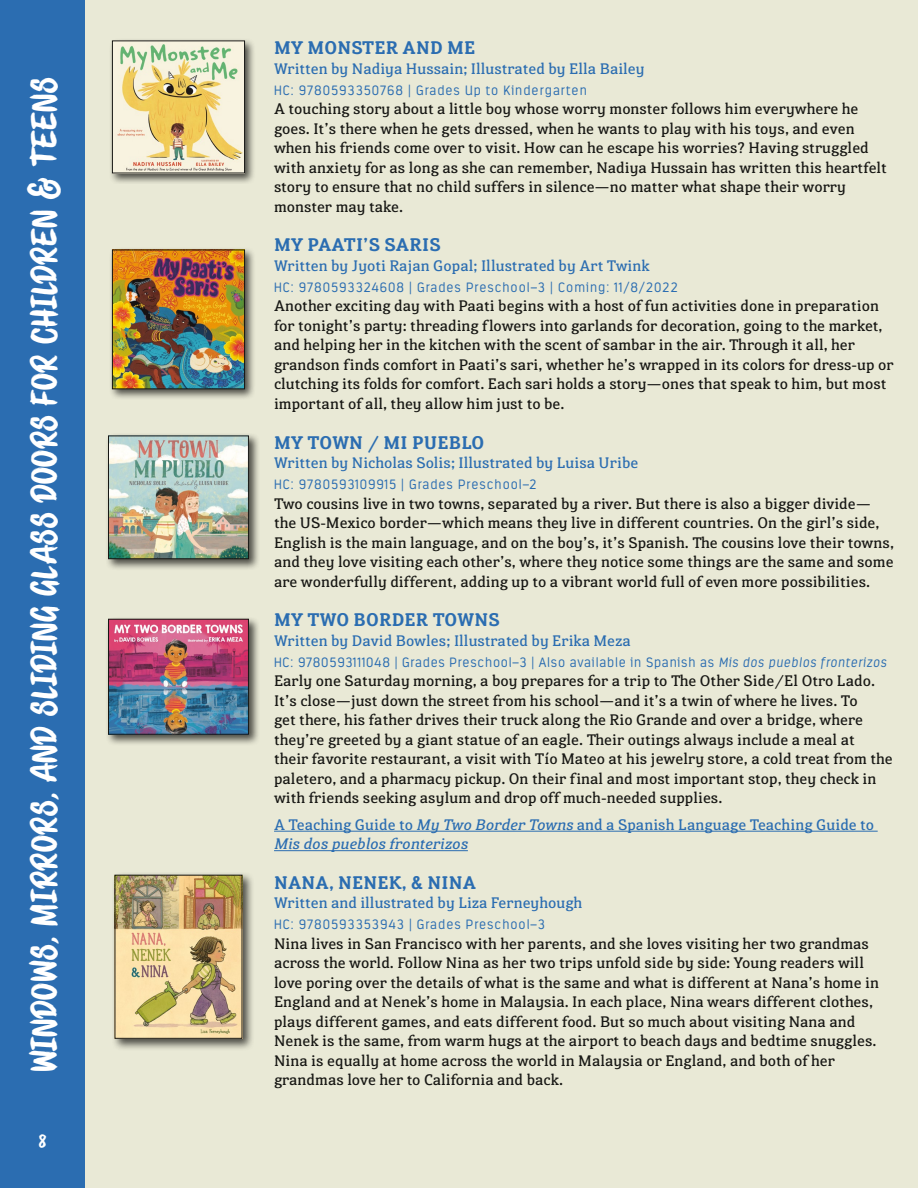
<style>
.page{position:relative;width:918px;height:1188px;background:#fff}
.page>*{position:absolute;margin:0;border:0;box-sizing:border-box;transform-origin:0 0}
.t1{font:33px "STAYBOLD";letter-spacing:.02em;color:#fff}
.Book_-_BODY{font:700 18px "Susan Classic";letter-spacing:.01em;color:#2b6db1}
.t2{font:16.5px "STAYBOLD";color:#fff}
.Book_-_BODY-2{font:15px/19.5px "Susan Classic";color:#171714}
.Book_-_BODY-3{font:15px/19.5px "Susan Classic";color:#2b6db1}
.Book_-_BODY-4{font:300 13.5px "Estandar Rd";letter-spacing:.075em;color:#2b6db1}
.s1{font-style:italic}
</style>
<div class="page">
<div style="left:0;top:0;width:884px;height:1188px;background:#2b6db1"></div>
<div style="left:85px;top:0;width:833px;height:1188px;background:#e9e9d6"></div>
<hr style="left:274px;top:831px;width:604px;height:1px;background:#2b6db1">
<hr style="left:274px;top:850px;width:194px;height:1px;background:#2b6db1">
<div style="left:105px;top:433px;width:155px;height:137px;background:#171714;opacity:.75"></div>
<img style="left:110px;top:438px;width:137px;height:119px">
<div style="left:108px;top:436px;width:141px;height:123px;border:1px solid #171714"></div>
<div style="left:105px;top:616px;width:155px;height:130px;background:#171714;opacity:.75"></div>
<img style="left:110px;top:621px;width:137px;height:112px">
<div style="left:108px;top:619px;width:141px;height:116px;border:1px solid #171714"></div>
<div style="left:112px;top:872px;width:143px;height:179px;background:#171714;opacity:.75"></div>
<img style="left:117px;top:877px;width:123px;height:160px">
<div style="left:115px;top:875px;width:127px;height:164px;border:1px solid #171714"></div>
<div style="left:109px;top:37px;width:147px;height:147px;background:#171714;opacity:.75"></div>
<img style="left:114px;top:42px;width:129px;height:129px">
<div style="left:112px;top:40px;width:133px;height:133px;border:1px solid #171714"></div>
<div style="left:109px;top:246px;width:147px;height:154px;background:#171714;opacity:.75"></div>
<img style="left:114px;top:252px;width:129px;height:135px">
<div style="left:112px;top:250px;width:133px;height:139px;border:1px solid #171714"></div>
<h1 class="t1" style="left:25px;top:1072px;width:996px;rotate:-90deg">WINDOWS, MIRRORS, AND SLIDING GLASS DOORS FOR CHILDREN &amp; TEENS</h1>
<p class="t2" style="left:39px;top:1132px;width:9px">8</p>
<p class="Book_-_BODY" style="left:274px;top:36px;width:203px">MY MONSTER AND ME</p>
<p class="Book_-_BODY-3" style="left:274px;top:58px;width:372px">Written by Nadiya Hussain; Illustrated by Ella Bailey</p>
<p class="Book_-_BODY-4" style="left:274px;top:82px;width:314px">HC: 9780593350768 | Grades Up to Kindergarten</p>
<p class="Book_-_BODY-2" style="left:274px;top:99px;width:614px">A touching story about a little boy whose worry monster follows him everywhere he goes. It’s there when he gets dressed, when he wants to play with his toys, and even when his friends come over to visit. How can he escape his worries? Having struggled with anxiety for as long as she can remember, Nadiya Hussain has written this heartfelt story to ensure that no child suffers in silence—no matter what shape their worry monster may take.</p>
<p class="Book_-_BODY" style="left:274px;top:233px;width:168px">MY PAATI’S SARIS</p>
<p class="Book_-_BODY-3" style="left:274px;top:256px;width:377px">Written by Jyoti Rajan Gopal; Illustrated by Art Twink</p>
<p class="Book_-_BODY-4" style="left:274px;top:279px;width:405px">HC: 9780593324608 | Grades Preschool–3 | Coming: 11/8/2022</p>
<p class="Book_-_BODY-2" style="left:274px;top:296px;width:621px">Another exciting day with Paati begins with a host of fun activities done in preparation for tonight’s party: threading flowers into garlands for decoration, going to the market, and helping her in the kitchen with the scent of sambar in the air. Through it all, her grandson finds comfort in Paati’s sari, whether he’s wrapped in its colors for dress-up or clutching its folds for comfort. Each sari holds a story—ones that speak to him, but most important of all, they allow him just to be.</p>
<p class="Book_-_BODY" style="left:274px;top:430px;width:212px">MY TOWN / MI PUEBLO</p>
<p class="Book_-_BODY-3" style="left:274px;top:453px;width:366px">Written by Nicholas Solis; Illustrated by Luisa Uribe</p>
<p class="Book_-_BODY-4" style="left:274px;top:477px;width:264px">HC: 9780593109915 | Grades Preschool–2</p>
<p class="Book_-_BODY-2" style="left:274px;top:493px;width:622px">Two cousins live in two towns, separated by a river. But there is also a bigger divide— the US-Mexico border—which means they live in different countries. On the girl’s side, English is the main language, and on the boy’s, it’s Spanish. The cousins love their towns, and they love visiting each other’s, where they notice some things are the same and some are wonderfully different, adding up to a vibrant world full of even more possibilities.</p>
<p class="Book_-_BODY" style="left:274px;top:608px;width:227px">MY TWO BORDER TOWNS</p>
<p class="Book_-_BODY-3" style="left:274px;top:631px;width:358px">Written by David Bowles; Illustrated by Erika Meza</p>
<p class="Book_-_BODY-4" style="left:274px;top:654px;width:614px">HC: 9780593111048 | Grades Preschool–3 | Also available in Spanish as <span class="s1">Mis dos pueblos fronterizos</span></p>
<p class="Book_-_BODY-2" style="left:274px;top:671px;width:620px">Early one Saturday morning, a boy prepares for a trip to The Other Side/El Otro Lado.<br>It’s close—just down the street from his school—and it’s a twin of where he lives. To<br>get there, his father drives their truck along the Rio Grande and over a bridge, where they’re greeted by a giant statue of an eagle. Their outings always include a meal at their favorite restaurant, a visit with Tío Mateo at his jewelry store, a cold treat from the paletero, and a pharmacy pickup. On their final and most important stop, they check in with friends seeking asylum and drop off much-needed supplies.</p>
<p class="Book_-_BODY-3" style="left:274px;top:814px;width:602px">A Teaching Guide to <span class="s1">My Two Border Towns</span> and a Spanish Language Teaching Guide to<br><span class="s1">Mis dos pueblos fronterizos</span></p>
<p class="Book_-_BODY" style="left:274px;top:870px;width:203px">NANA, NENEK, &amp; NINA</p>
<p class="Book_-_BODY-3" style="left:274px;top:893px;width:310px">Written and illustrated by Liza Ferneyhough</p>
<p class="Book_-_BODY-4" style="left:274px;top:917px;width:272px">HC: 9780593353943 | Grades Preschool–3</p>
<p class="Book_-_BODY-2" style="left:274px;top:934px;width:607px">Nina lives in San Francisco with her parents, and she loves visiting her two grandmas across the world. Follow Nina as her two trips unfold side by side: Young readers will love poring over the details of what is the same and what is different at Nana’s home in England and at Nenek’s home in Malaysia. In each place, Nina wears different clothes, plays different games, and eats different food. But so much about visiting Nana and Nenek is the same, from warm hugs at the airport to beach days and bedtime snuggles.<br>Nina is equally at home across the world in Malaysia or England, and both of her grandmas love her to California and back.</p>
</div>
